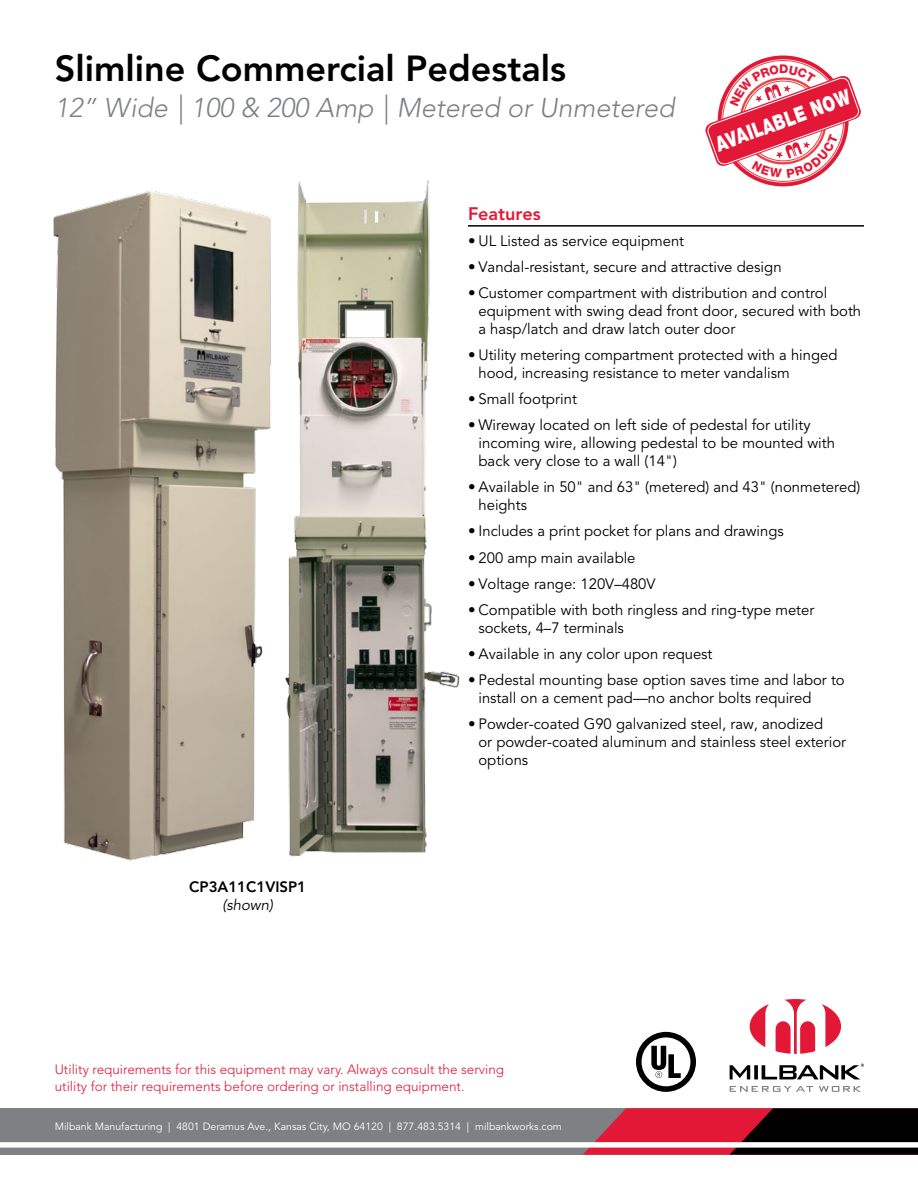
<style>
.page{position:relative;width:918px;height:1188px;background:#fff}
.page>*{position:absolute;margin:0;border:0;box-sizing:border-box;transform-origin:0 0}
.t1{font:800 36px "Avenir LT Std";color:#000}
.t2{font:italic 300 27px "Avenir LT Std";color:#7e8083}
.t3{font:900 21.15px "Helvetica Neue LT Std";color:#fff;scale:.75 1}
.t4{font:800 18px "Avenir LT Std";color:#e31837}
.t5{font:15px/18px "Avenir LT Std";color:#000}
.t6{font:800 15px "Avenir LT Std";color:#000}
.t7{font:italic 15px "Avenir LT Std";color:#000}
.t8{font:300 13.5px/16.5px "Avenir LT Std";color:#e31837}
.t9{font:10.5px "Avenir LT Std";color:#fff}
.s1{font-weight:800}
</style>
<div class="page">
<hr style="left:468px;top:225px;width:396px;height:2px;background:#000">
<div style="left:0;top:1108px;width:918px;height:47px;background:#7e8083"></div>
<svg style="left:583px;top:1108px;width:335px;height:47px;background:#6d1422"></svg>
<div style="left:0;top:1142px;width:918px;height:6px;background:#fff"></div>
<svg style="left:750px;top:999px;width:91px;height:55px"></svg>
<svg style="left:730px;top:1086px;width:131px;height:6px"></svg>
<svg style="left:730px;top:1064px;width:134px;height:15px"></svg>
<img style="left:53px;top:190px;width:191px;height:671px">
<img style="left:244px;top:180px;width:245px;height:677px">
<svg style="left:636px;top:1032px;width:60px;height:60px"></svg>
<svg style="left:705px;top:65px;width:156px;height:113px"></svg>
<h1 class="t1" style="left:55px;top:47px;width:513px">Slimline Commercial Pedestals</h1>
<h2 class="t2" style="left:55px;top:92px;width:621px">12” Wide | 100 &amp; 200 Amp | Metered or Unmetered</h2>
<h3 class="t3" style="left:712px;top:133px;width:190px;rotate:-20deg">AVAILABLE NOW</h3>
<p class="t6" style="left:189px;top:878px;width:118px">CP3A11C1VISP1</p>
<p class="t7" style="left:222px;top:896px;width:52px">(shown)</p>
<p class="t4" style="left:468px;top:203px;width:74px">Features</p>
<p class="t5" style="left:468px;top:232px;width:218px"><span class="s1">•</span> UL Listed as service equipment</p>
<p class="t5" style="left:468px;top:258px;width:315px"><span class="s1">•</span> Vandal-resistant, secure and attractive design</p>
<p class="t5" style="left:478px;top:284px;width:384px;text-indent:-10px"><span class="s1">•</span> Customer compartment with distribution and control equipment with swing dead front door, secured with both a hasp/latch and draw latch outer door</p>
<p class="t5" style="left:478px;top:346px;width:361px;text-indent:-10px"><span class="s1">•</span> Utility metering compartment protected with a hinged hood, increasing resistance to meter vandalism</p>
<p class="t5" style="left:468px;top:390px;width:111px"><span class="s1">•</span> Small footprint</p>
<p class="t5" style="left:478px;top:417px;width:358px;text-indent:-10px"><span class="s1">•</span> Wireway located on left side of pedestal for utility incoming wire, allowing pedestal to be mounted with back very close to a wall (14")</p>
<p class="t5" style="left:478px;top:479px;width:383px;text-indent:-10px"><span class="s1">•</span> Available in 50" and 63" (metered) and 43" (nonmetered) heights</p>
<p class="t5" style="left:468px;top:523px;width:317px"><span class="s1">•</span> Includes a print pocket for plans and drawings</p>
<p class="t5" style="left:468px;top:549px;width:169px"><span class="s1">•</span> 200 amp main available</p>
<p class="t5" style="left:468px;top:575px;width:189px"><span class="s1">•</span> Voltage range: 120V–480V</p>
<p class="t5" style="left:478px;top:601px;width:337px;text-indent:-10px"><span class="s1">•</span> Compatible with both ringless and ring-type meter sockets, 4–7 terminals</p>
<p class="t5" style="left:468px;top:645px;width:246px"><span class="s1">•</span> Available in any color upon request</p>
<p class="t5" style="left:478px;top:671px;width:368px;text-indent:-10px"><span class="s1">•</span> Pedestal mounting base option saves time and labor to install on a cement pad—no anchor bolts required</p>
<p class="t5" style="left:478px;top:715px;width:369px;text-indent:-10px"><span class="s1">•</span> Powder-coated G90 galvanized steel, raw, anodized<br>or powder-coated aluminum and stainless steel exterior options</p>
<p class="t8" style="left:55px;top:1062px;width:451px">Utility requirements for this equipment may vary. Always consult the serving utility for their requirements before ordering or installing equipment.</p>
<p class="t9" style="left:55px;top:1120px;width:509px">Milbank Manufacturing | 4801 Deramus Ave., Kansas City, MO 64120 | 877.483.5314 | milbankworks.com</p>
</div>
